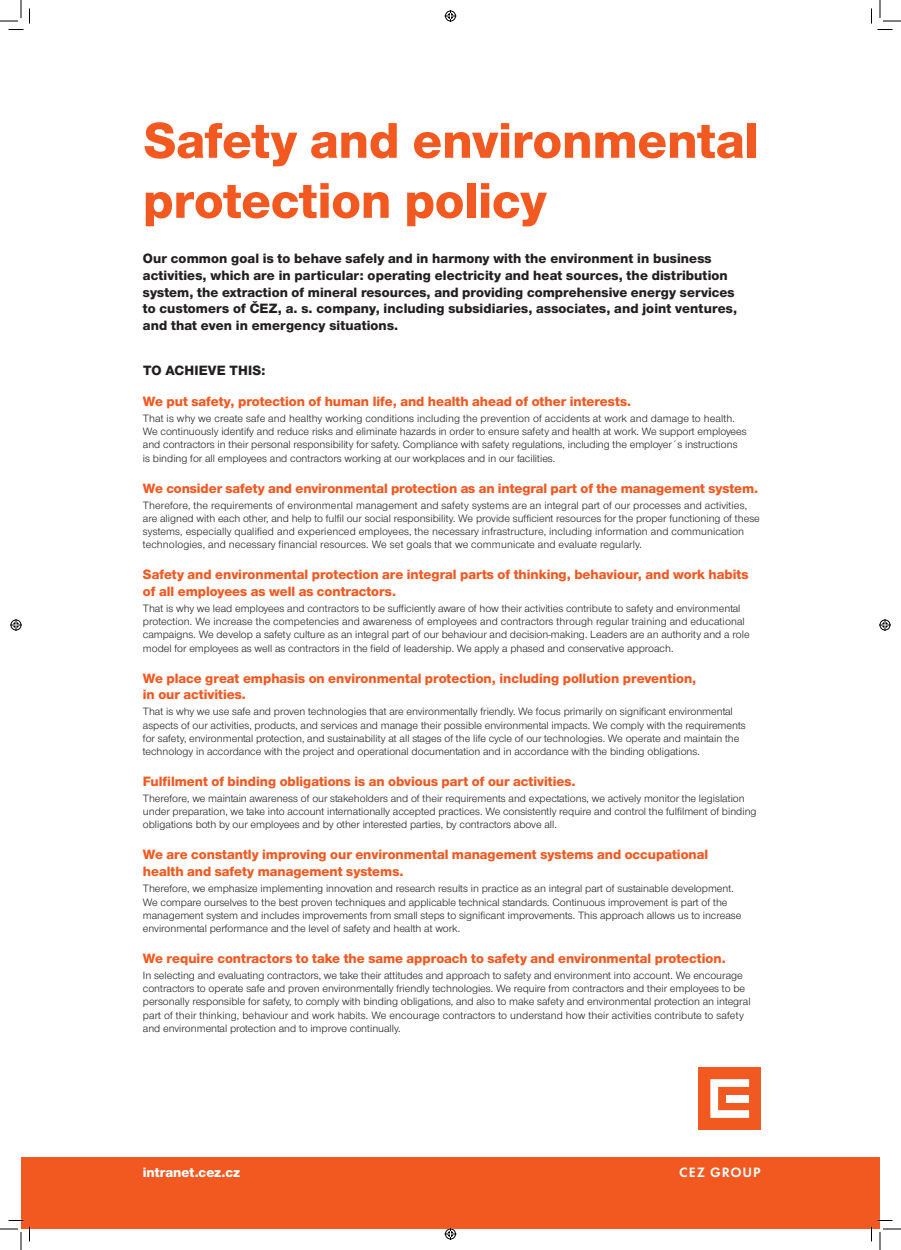
<style>
.page{position:relative;width:901px;height:1250px;background:#fff}
.page>*{position:absolute;margin:0;border:0;box-sizing:border-box;transform-origin:0 0}
.t1{font:800 52px/60px "Nimbus CEZOT";color:#f15921}
.t2{font:800 14.1px "Nimbus CEZOT";color:#fff}
.t3{font:600 14.1px "Futura CEZOT";letter-spacing:.07em;color:#fff}
.t4{font:800 14px/16.8px "Nimbus CEZOT";color:#f15921}
.t5{font:800 14px/16.8px "Nimbus CEZOT";letter-spacing:.01em;color:#231f20}
.t6{font:11px/13.2px "Nimbus CEZOT";color:#231f20}
</style>
<div class="page">
<div style="left:21px;top:1157px;width:859px;height:72px;background:#f15921"></div>
<div style="left:698px;top:1067px;width:63px;height:62px;background:#f15921"></div>
<svg style="left:710px;top:1079px;width:39px;height:39px"></svg>
<div style="left:726px;top:1094px;width:23px;height:8px;background:#fff"></div>
<svg style="left:0;top:0;width:30px;height:30px"></svg>
<svg style="left:0;top:1219px;width:30px;height:31px"></svg>
<svg style="left:871px;top:0;width:30px;height:30px"></svg>
<svg style="left:871px;top:1219px;width:30px;height:31px"></svg>
<svg style="left:444px;top:10px;width:12px;height:12px"></svg>
<svg style="left:444px;top:1228px;width:12px;height:12px"></svg>
<svg style="left:10px;top:619px;width:12px;height:12px"></svg>
<svg style="left:879px;top:619px;width:12px;height:12px"></svg>
<h1 class="t1" style="left:143px;top:111px;width:617px">Safety and environmental protection policy</h1>
<p class="t5" style="left:143px;top:250px;width:596px">Our common goal is to behave safely and in harmony with the environment in business activities, which are in particular: operating electricity and heat sources, the distribution system, the extraction of mineral resources, and providing comprehensive energy services to customers of ČEZ, a. s. company, including subsidiaries, associates, and joint ventures, and that even in emergency situations.</p>
<p class="t5" style="left:143px;top:362px;width:124px">TO ACHIEVE THIS:</p>
<p class="t4" style="left:143px;top:393px;width:490px">We put safety, protection of human life, and health ahead of other interests.</p>
<p class="t6" style="left:143px;top:412px;width:605px">That is why we create safe and healthy working conditions including the prevention of accidents at work and damage to health.<br>We continuously identify and reduce risks and eliminate hazards in order to ensure safety and health at work. We support employees and contractors in their personal responsibility for safety. Compliance with safety regulations, including the employer´s instructions is binding for all employees and contractors working at our workplaces and in our facilities.</p>
<p class="t4" style="left:143px;top:479px;width:617px">We consider safety and environmental protection as an integral part of the management system.</p>
<p class="t6" style="left:143px;top:498px;width:618px">Therefore, the requirements of environmental management and safety systems are an integral part of our processes and activities, are aligned with each other, and help to fulfil our social responsibility. We provide sufficient resources for the proper functioning of these systems, especially qualified and experienced employees, the necessary infrastructure, including information and communication technologies, and necessary financial resources. We set goals that we communicate and evaluate regularly.</p>
<p class="t4" style="left:143px;top:566px;width:607px">Safety and environmental protection are integral parts of thinking, behaviour, and work habits of all employees as well as contractors.</p>
<p class="t6" style="left:143px;top:602px;width:608px">That is why we lead employees and contractors to be sufficiently aware of how their activities contribute to safety and environmental protection. We increase the competencies and awareness of employees and contractors through regular training and educational campaigns. We develop a safety culture as an integral part of our behaviour and decision-making. Leaders are an authority and a role model for employees as well as contractors in the field of leadership. We apply a phased and conservative approach.</p>
<p class="t4" style="left:143px;top:669px;width:555px">We place great emphasis on environmental protection, including pollution prevention, in our activities.</p>
<p class="t6" style="left:143px;top:705px;width:604px">That is why we use safe and proven technologies that are environmentally friendly. We focus primarily on significant environmental aspects of our activities, products, and services and manage their possible environmental impacts. We comply with the requirements for safety, environmental protection, and sustainability at all stages of the life cycle of our technologies. We operate and maintain the technology in accordance with the project and operational documentation and in accordance with the binding obligations.</p>
<p class="t4" style="left:143px;top:773px;width:434px">Fulfilment of binding obligations is an obvious part of our activities.</p>
<p class="t6" style="left:143px;top:792px;width:615px">Therefore, we maintain awareness of our stakeholders and of their requirements and expectations, we actively monitor the legislation under preparation, we take into account internationally accepted practices. We consistently require and control the fulfilment of binding obligations both by our employees and by other interested parties, by contractors above all.</p>
<p class="t4" style="left:143px;top:846px;width:567px">We are constantly improving our environmental management systems and occupational health and safety management systems.</p>
<p class="t6" style="left:143px;top:882px;width:600px">Therefore, we emphasize implementing innovation and research results in practice as an integral part of sustainable development.<br>We compare ourselves to the best proven techniques and applicable technical standards. Continuous improvement is part of the management system and includes improvements from small steps to significant improvements. This approach allows us to increase environmental performance and the level of safety and health at work.</p>
<p class="t4" style="left:143px;top:950px;width:584px">We require contractors to take the same approach to safety and environmental protection.</p>
<p class="t6" style="left:143px;top:968px;width:609px">In selecting and evaluating contractors, we take their attitudes and approach to safety and environment into account. We encourage contractors to operate safe and proven environmentally friendly technologies. We require from contractors and their employees to be personally responsible for safety, to comply with binding obligations, and also to make safety and environmental protection an integral part of their thinking, behaviour and work habits. We encourage contractors to understand how their activities contribute to safety and environmental protection and to improve continually.</p>
<p class="t2" style="left:143px;top:1164px;width:99px">intranet.cez.cz</p>
<p class="t3" style="left:679px;top:1164px;width:83px">CEZ GROUP</p>
</div>
